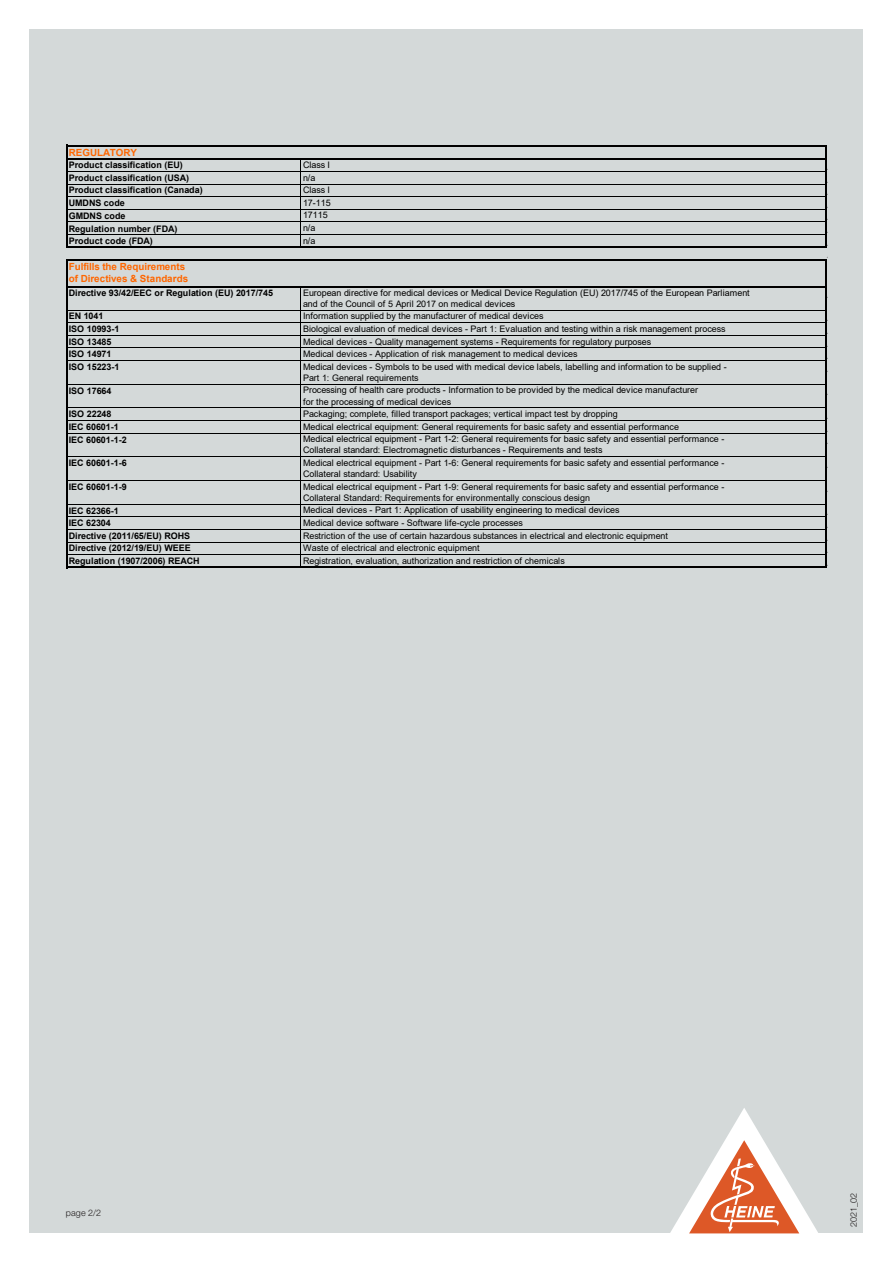
<style>
.page{position:relative;width:893px;height:1263px;background:#fff}
.page>*{position:absolute;margin:0;border:0;box-sizing:border-box;transform-origin:0 0}
.t1{font:700 9.75px/12.5px "Arial";color:#f60}
.t2{font:9px/11.1px "Arial";letter-spacing:-.01em;color:#000}
.t3{font:700 9px "Arial";letter-spacing:-.01em;color:#000}
.t4{font:300 9px "Helvetica Neue LT Std";letter-spacing:.005em;color:#231f20}
</style>
<div class="page">
<div style="left:30px;top:30px;width:833px;height:1203px;background:#d4d9d9"></div>
<hr style="left:66px;top:145px;width:1px;height:103px;background:#000">
<hr style="left:825px;top:146px;width:2px;height:102px;background:#000">
<hr style="left:300px;top:160px;width:1px;height:86px;background:#000">
<hr style="left:66px;top:259px;width:1px;height:309px;background:#000">
<hr style="left:825px;top:260px;width:2px;height:308px;background:#000">
<hr style="left:300px;top:287px;width:1px;height:280px;background:#000">
<hr style="left:67px;top:145px;width:760px;height:1px;background:#000">
<hr style="left:67px;top:158px;width:760px;height:2px;background:#000">
<hr style="left:67px;top:171px;width:758px;height:1px;background:#000">
<hr style="left:67px;top:184px;width:758px;height:1px;background:#000">
<hr style="left:67px;top:196px;width:758px;height:1px;background:#000">
<hr style="left:67px;top:209px;width:758px;height:1px;background:#000">
<hr style="left:67px;top:221px;width:758px;height:1px;background:#000">
<hr style="left:67px;top:234px;width:758px;height:1px;background:#000">
<hr style="left:67px;top:246px;width:760px;height:2px;background:#000">
<hr style="left:67px;top:259px;width:760px;height:1px;background:#000">
<hr style="left:67px;top:286px;width:760px;height:1px;background:#000">
<hr style="left:67px;top:310px;width:758px;height:1px;background:#000">
<hr style="left:67px;top:322px;width:758px;height:1px;background:#000">
<hr style="left:67px;top:335px;width:758px;height:1px;background:#000">
<hr style="left:67px;top:347px;width:758px;height:1px;background:#000">
<hr style="left:67px;top:360px;width:758px;height:1px;background:#000">
<hr style="left:67px;top:384px;width:758px;height:1px;background:#000">
<hr style="left:67px;top:407px;width:758px;height:1px;background:#000">
<hr style="left:67px;top:420px;width:758px;height:1px;background:#000">
<hr style="left:67px;top:433px;width:758px;height:1px;background:#000">
<hr style="left:67px;top:456px;width:758px;height:1px;background:#000">
<hr style="left:67px;top:480px;width:758px;height:1px;background:#000">
<hr style="left:67px;top:504px;width:758px;height:1px;background:#000">
<hr style="left:67px;top:516px;width:758px;height:1px;background:#000">
<hr style="left:67px;top:529px;width:758px;height:1px;background:#000">
<hr style="left:67px;top:542px;width:758px;height:1px;background:#000">
<hr style="left:67px;top:554px;width:758px;height:1px;background:#000">
<hr style="left:67px;top:567px;width:760px;height:1px;background:#000">
<svg style="left:670px;top:1108px;width:148px;height:125px"></svg>
<p class="t1" style="left:69px;top:146px;width:70px">REGULATORY</p>
<p class="t3" style="left:69px;top:159px;width:116px">Product classification (EU)</p>
<p class="t2" style="left:303px;top:159px;width:29px">Class I</p>
<p class="t3" style="left:69px;top:171px;width:122px">Product classification (USA)</p>
<p class="t2" style="left:303px;top:172px;width:14px">n/a</p>
<p class="t3" style="left:69px;top:184px;width:136px">Product classification (Canada)</p>
<p class="t2" style="left:303px;top:184px;width:29px">Class I</p>
<p class="t3" style="left:69px;top:197px;width:58px">UMDNS code</p>
<p class="t2" style="left:303px;top:197px;width:29px">17-115</p>
<p class="t3" style="left:69px;top:209px;width:58px">GMDNS code</p>
<p class="t2" style="left:303px;top:210px;width:26px">17115</p>
<p class="t3" style="left:69px;top:222px;width:110px">Regulation number (FDA)</p>
<p class="t2" style="left:303px;top:222px;width:14px">n/a</p>
<p class="t3" style="left:69px;top:235px;width:86px">Product code (FDA)</p>
<p class="t2" style="left:303px;top:235px;width:14px">n/a</p>
<p class="t1" style="left:69px;top:260px;width:121px">Fulfills the Requirements of Directives &amp; Standards</p>
<p class="t3" style="left:69px;top:286px;width:206px">Directive 93/42/EEC or Regulation (EU) 2017/745</p>
<p class="t2" style="left:303px;top:287px;width:448px">European directive for medical devices or Medical Device Regulation (EU) 2017/745 of the European Parliament and of the Council of 5 April 2017 on medical devices</p>
<p class="t3" style="left:69px;top:310px;width:36px">EN 1041</p>
<p class="t2" style="left:303px;top:310px;width:242px">Information supplied by the manufacturer of medical devices</p>
<p class="t3" style="left:69px;top:323px;width:52px">ISO 10993-1</p>
<p class="t2" style="left:303px;top:323px;width:424px">Biological evaluation of medical devices - Part 1: Evaluation and testing within a risk management process</p>
<p class="t3" style="left:69px;top:335px;width:44px">ISO 13485</p>
<p class="t2" style="left:303px;top:336px;width:350px">Medical devices - Quality management systems - Requirements for regulatory purposes</p>
<p class="t3" style="left:69px;top:348px;width:44px">ISO 14971</p>
<p class="t2" style="left:303px;top:348px;width:276px">Medical devices - Application of risk management to medical devices</p>
<p class="t3" style="left:69px;top:360px;width:52px">ISO 15223-1</p>
<p class="t2" style="left:303px;top:361px;width:425px">Medical devices - Symbols to be used with medical device labels, labelling and information to be supplied -<br>Part 1: General requirements</p>
<p class="t3" style="left:69px;top:384px;width:44px">ISO 17664</p>
<p class="t2" style="left:303px;top:385px;width:397px">Processing of health care products - Information to be provided by the medical device manufacturer for the processing of medical devices</p>
<p class="t3" style="left:69px;top:408px;width:44px">ISO 22248</p>
<p class="t2" style="left:303px;top:408px;width:316px">Packaging; complete, filled transport packages; vertical impact test by dropping</p>
<p class="t3" style="left:69px;top:420px;width:52px">IEC 60601-1</p>
<p class="t2" style="left:303px;top:421px;width:377px">Medical electrical equipment: General requirements for basic safety and essential performance</p>
<p class="t3" style="left:69px;top:433px;width:59px">IEC 60601-1-2</p>
<p class="t2" style="left:303px;top:434px;width:423px">Medical electrical equipment - Part 1-2: General requirements for basic safety and essential performance -<br>Collateral standard: Electromagnetic disturbances - Requirements and tests</p>
<p class="t3" style="left:69px;top:457px;width:59px">IEC 60601-1-6</p>
<p class="t2" style="left:303px;top:457px;width:423px">Medical electrical equipment - Part 1-6: General requirements for basic safety and essential performance -<br>Collateral standard: Usability</p>
<p class="t3" style="left:69px;top:480px;width:59px">IEC 60601-1-9</p>
<p class="t2" style="left:303px;top:481px;width:423px">Medical electrical equipment - Part 1-9: General requirements for basic safety and essential performance -<br>Collateral Standard: Requirements for environmentally conscious design</p>
<p class="t3" style="left:69px;top:504px;width:52px">IEC 62366-1</p>
<p class="t2" style="left:303px;top:505px;width:318px">Medical devices - Part 1: Application of usability engineering to medical devices</p>
<p class="t3" style="left:69px;top:517px;width:44px">IEC 62304</p>
<p class="t2" style="left:303px;top:517px;width:221px">Medical device software - Software life-cycle processes</p>
<p class="t3" style="left:69px;top:529px;width:123px">Directive (2011/65/EU) ROHS</p>
<p class="t2" style="left:303px;top:530px;width:366px">Restriction of the use of certain hazardous substances in electrical and electronic equipment</p>
<p class="t3" style="left:69px;top:542px;width:123px">Directive (2012/19/EU) WEEE</p>
<p class="t2" style="left:303px;top:542px;width:178px">Waste of electrical and electronic equipment</p>
<p class="t3" style="left:69px;top:555px;width:132px">Regulation (1907/2006) REACH</p>
<p class="t2" style="left:303px;top:555px;width:263px">Registration, evaluation, authorization and restriction of chemicals</p>
<p class="t4" style="left:66px;top:1207px;width:37px">page 2/2</p>
<p class="t4" style="left:848px;top:1227px;width:36px;rotate:-90deg">2021_02</p>
</div>
